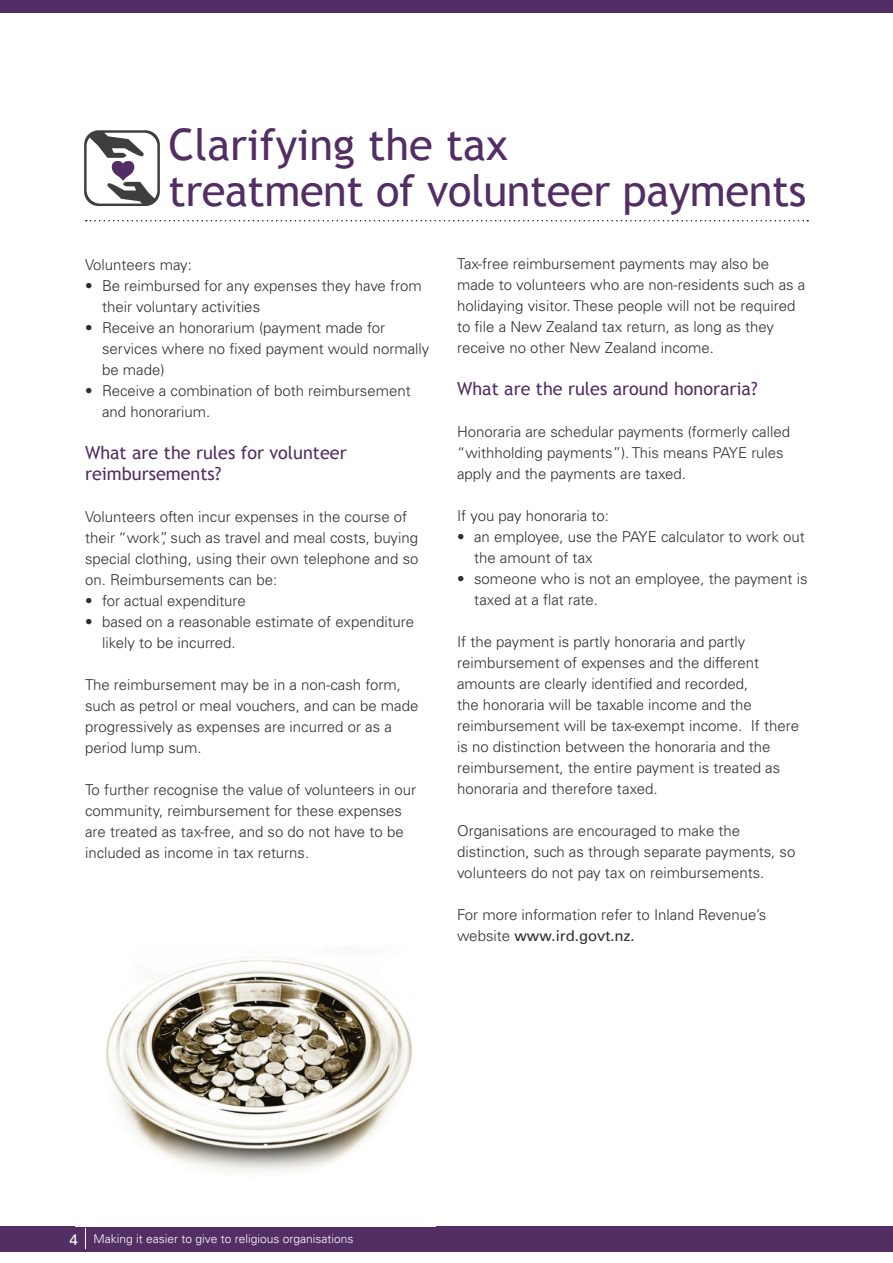
<style>
.page{position:relative;width:893px;height:1263px;background:#fff}
.page>*{position:absolute;margin:0;border:0;box-sizing:border-box;transform-origin:0 0}
.Main_Heads{font:43.5px/46.5px "Trebuchet MS";letter-spacing:-.01em;color:#522e64}
.Sub_heads{font:18px/21px "Trebuchet MS";color:#522e64}
.Body_Text{font:300 15px/21px "Univers LT Std";color:#312f30}
.Body_Bullets{font:300 15px/21px "Univers LT Std";color:#312f30}
.Body_Text-2{font:15px "Univers LT Std";color:#fff}
.Main_Heads-2{font:300 12px "Univers LT Std";color:#fff}
.s1{font-weight:400}
</style>
<div class="page">
<div style="left:0;top:1226px;width:893px;height:25px;background:#522e64"></div>
<div style="left:0;top:0;width:893px;height:12px;background:#522e64"></div>
<svg style="left:85px;top:1228px;width:1px;height:21px"></svg>
<svg style="left:86px;top:220px;width:722px;height:1px"></svg>
<svg style="left:84px;top:130px;width:76px;height:76px"></svg>
<img style="left:106px;top:957px;width:306px;height:214px">
<p class="Main_Heads" style="left:169px;top:122px;width:639px">Clarifying the tax<br>treatment of volunteer payments</p>
<p class="Body_Text" style="left:85px;top:254px;width:108px">Volunteers may:</p>
<p class="Body_Bullets" style="left:102px;top:275px;width:321px;text-indent:-17px">• Be reimbursed for any expenses they have from their voluntary activities</p>
<p class="Body_Bullets" style="left:102px;top:317px;width:329px;text-indent:-17px">• Receive an honorarium (payment made for services where no fixed payment would normally be made)</p>
<p class="Body_Bullets" style="left:102px;top:380px;width:310px;text-indent:-17px">• Receive a combination of both reimbursement and honorarium.</p>
<p class="Sub_heads" style="left:85px;top:442px;width:263px">What are the rules for volunteer reimbursements?</p>
<p class="Body_Text" style="left:85px;top:506px;width:335px">Volunteers often incur expenses in the course of their “work”, such as travel and meal costs, buying special clothing, using their own telephone and so on. Reimbursements can be:</p>
<p class="Body_Bullets" style="left:85px;top:590px;width:162px">• for actual expenditure</p>
<p class="Body_Bullets" style="left:102px;top:611px;width:313px;text-indent:-17px">• based on a reasonable estimate of expenditure likely to be incurred.</p>
<p class="Body_Text" style="left:85px;top:674px;width:335px">The reimbursement may be in a non-cash form, such as petrol or meal vouchers, and can be made progressively as expenses are incurred or as a period lump sum.</p>
<p class="Body_Text" style="left:85px;top:779px;width:333px">To further recognise the value of volunteers in our community, reimbursement for these expenses are treated as tax-free, and so do not have to be included as income in tax returns.</p>
<p class="Body_Text" style="left:457px;top:253px;width:350px">Tax-free reimbursement payments may also be made to volunteers who are non-residents such as a holidaying visitor. These people will not be required to file a New Zealand tax return, as long as they receive no other New Zealand income.</p>
<p class="Sub_heads" style="left:457px;top:378px;width:302px">What are the rules around honoraria?</p>
<p class="Body_Text" style="left:457px;top:421px;width:334px">Honoraria are schedular payments (formerly called “withholding payments”). This means PAYE rules apply and the payments are taxed.</p>
<p class="Body_Text" style="left:457px;top:505px;width:153px">If you pay honoraria to:</p>
<p class="Body_Bullets" style="left:474px;top:526px;width:332px;text-indent:-17px">• an employee, use the PAYE calculator to work out the amount of tax</p>
<p class="Body_Bullets" style="left:474px;top:568px;width:335px;text-indent:-17px">• someone who is not an employee, the payment is taxed at a flat rate.</p>
<p class="Body_Text" style="left:457px;top:631px;width:343px">If the payment is partly honoraria and partly reimbursement of expenses and the different amounts are clearly identified and recorded,<br>the honoraria will be taxable income and the reimbursement will be tax-exempt income. If there is no distinction between the honoraria and the reimbursement, the entire payment is treated as honoraria and therefore taxed.</p>
<p class="Body_Text" style="left:457px;top:820px;width:340px">Organisations are encouraged to make the distinction, such as through separate payments, so volunteers do not pay tax on reimbursements.</p>
<p class="Body_Text" style="left:457px;top:904px;width:311px">For more information refer to Inland Revenue’s website <span class="s1">www.ird.govt.nz.</span></p>
<p class="Body_Text-2" style="left:69px;top:1230px;width:10px">4</p>
<p class="Main_Heads-2" style="left:94px;top:1231px;width:261px">Making it easier to give to religious organisations</p>
</div>
